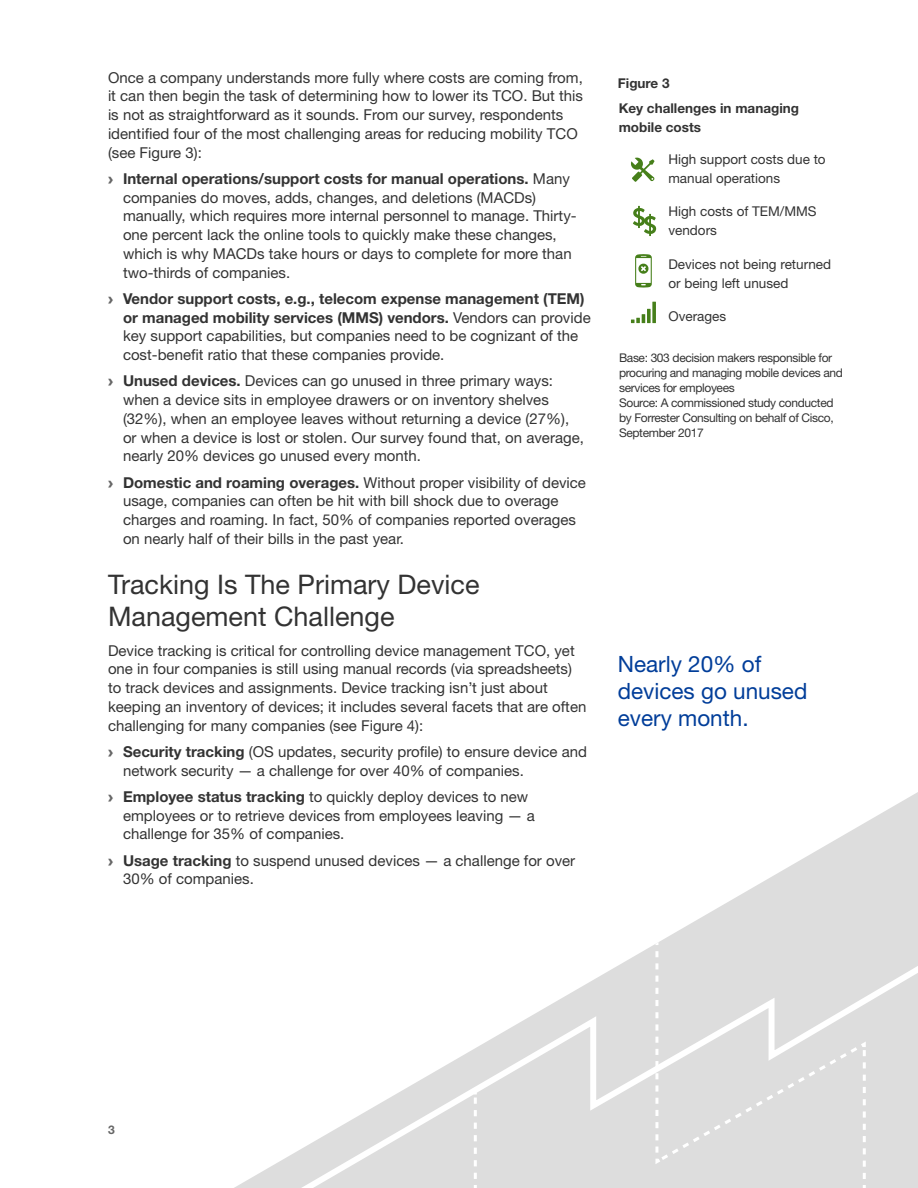
<style>
.page{position:relative;width:918px;height:1188px;background:#fff}
.page>*{position:absolute;margin:0;border:0;box-sizing:border-box;transform-origin:0 0}
.t1{font:27px/31.5px "Helvetica Neue LT Std";color:#333}
.t2{font:22.5px/27px "Helvetica Neue LT Std";color:#003d99}
.t3{font:15px/18.8px "Helvetica Neue LT Std";color:#333}
.t4{font:13.5px/18.8px "Helvetica Neue LT Std";color:#333}
.t5{font:700 13.5px/18.8px "Helvetica Neue LT Std";color:#333}
.t6{font:12px/15px "Helvetica Neue LT Std";letter-spacing:-.03em;color:#333}
.t7{font:700 12px "Helvetica Neue LT Std";color:#666}
.s1{font-family:"Arial";font-weight:900;color:#666}
.s2{font-weight:700}
</style>
<div class="page">
<svg style="left:234px;top:792px;width:684px;height:396px"></svg>
<svg style="left:291px;top:956px;width:627px;height:232px"></svg>
<svg style="left:474px;top:1091px;width:3px;height:88px"></svg>
<div style="left:654px;top:933px;width:213px;height:246px;background:#ddd"></div>
<svg style="left:631px;top:157px;width:24px;height:25px"></svg>
<svg style="left:631px;top:302px;width:25px;height:21px"></svg>
<svg style="left:633px;top:206px;width:23px;height:30px"></svg>
<svg style="left:635px;top:254px;width:17px;height:34px"></svg>
<p class="t3" style="left:108px;top:68px;width:477px">Once a company understands more fully where costs are coming from, it can then begin the task of determining how to lower its TCO. But this is not as straightforward as it sounds. From our survey, respondents identified four of the most challenging areas for reducing mobility TCO (see Figure 3):</p>
<p class="t3" style="left:123px;top:169px;width:455px;text-indent:-15px"><span class="s1">›</span> <span class="s2">Internal operations/support costs for manual operations.</span> Many companies do moves, adds, changes, and deletions (MACDs) manually, which requires more internal personnel to manage. Thirty&shy;one percent lack the online tools to quickly make these changes, which is why MACDs take hours or days to complete for more than two-thirds of companies.</p>
<p class="t3" style="left:123px;top:289px;width:469px;text-indent:-15px"><span class="s1">›</span> <span class="s2">Vendor support costs, e.g., telecom expense management (TEM) or managed mobility services (MMS) vendors.</span> Vendors can provide key support capabilities, but companies need to be cognizant of the cost-benefit ratio that these companies provide.</p>
<p class="t3" style="left:123px;top:372px;width:462px;text-indent:-15px"><span class="s1">›</span> <span class="s2">Unused devices.</span> Devices can go unused in three primary ways: when a device sits in employee drawers or on inventory shelves (32%), when an employee leaves without returning a device (27%), or when a device is lost or stolen. Our survey found that, on average, nearly 20% devices go unused every month.</p>
<p class="t3" style="left:123px;top:473px;width:465px;text-indent:-15px"><span class="s1">›</span> <span class="s2">Domestic and roaming overages.</span> Without proper visibility of device usage, companies can often be hit with bill shock due to overage charges and roaming. In fact, 50% of companies reported overages on nearly half of their bills in the past year.</p>
<h1 class="t1" style="left:108px;top:568px;width:373px">Tracking Is The Primary Device<br>Management Challenge</h1>
<p class="t3" style="left:108px;top:641px;width:480px">Device tracking is critical for controlling device management TCO, yet one in four companies is still using manual records (via spreadsheets) to track devices and assignments. Device tracking isn’t just about keeping an inventory of devices; it includes several facets that are often challenging for many companies (see Figure 4):</p>
<p class="t3" style="left:123px;top:742px;width:465px;text-indent:-15px"><span class="s1">›</span> <span class="s2">Security tracking</span> (OS updates, security profile) to ensure device and network security — a challenge for over 40% of companies.</p>
<p class="t3" style="left:123px;top:787px;width:413px;text-indent:-15px"><span class="s1">›</span> <span class="s2">Employee status tracking</span> to quickly deploy devices to new employees or to retrieve devices from employees leaving — a challenge for 35% of companies.</p>
<p class="t3" style="left:123px;top:851px;width:454px;text-indent:-15px"><span class="s1">›</span> <span class="s2">Usage tracking</span> to suspend unused devices — a challenge for over<br>30% of companies.</p>
<p class="t5" style="left:618px;top:73px;width:53px">Figure 3</p>
<p class="t5" style="left:619px;top:99px;width:182px">Key challenges in managing mobile costs</p>
<p class="t4" style="left:668px;top:150px;width:159px">High support costs due to manual operations</p>
<p class="t4" style="left:668px;top:202px;width:150px">High costs of TEM/MMS vendors</p>
<p class="t4" style="left:668px;top:255px;width:164px">Devices not being returned or being left unused</p>
<p class="t4" style="left:668px;top:307px;width:59px">Overages</p>
<p class="t6" style="left:619px;top:350px;width:225px">Base: 303 decision makers responsible for procuring and managing mobile devices and services for employees<br>Source: A commissioned study conducted by Forrester Consulting on behalf of Cisco, September 2017</p>
<h2 class="t2" style="left:618px;top:650px;width:191px">Nearly 20% of devices go unused every month.</h2>
<p class="t7" style="left:108px;top:1122px;width:8px">3</p>
</div>
